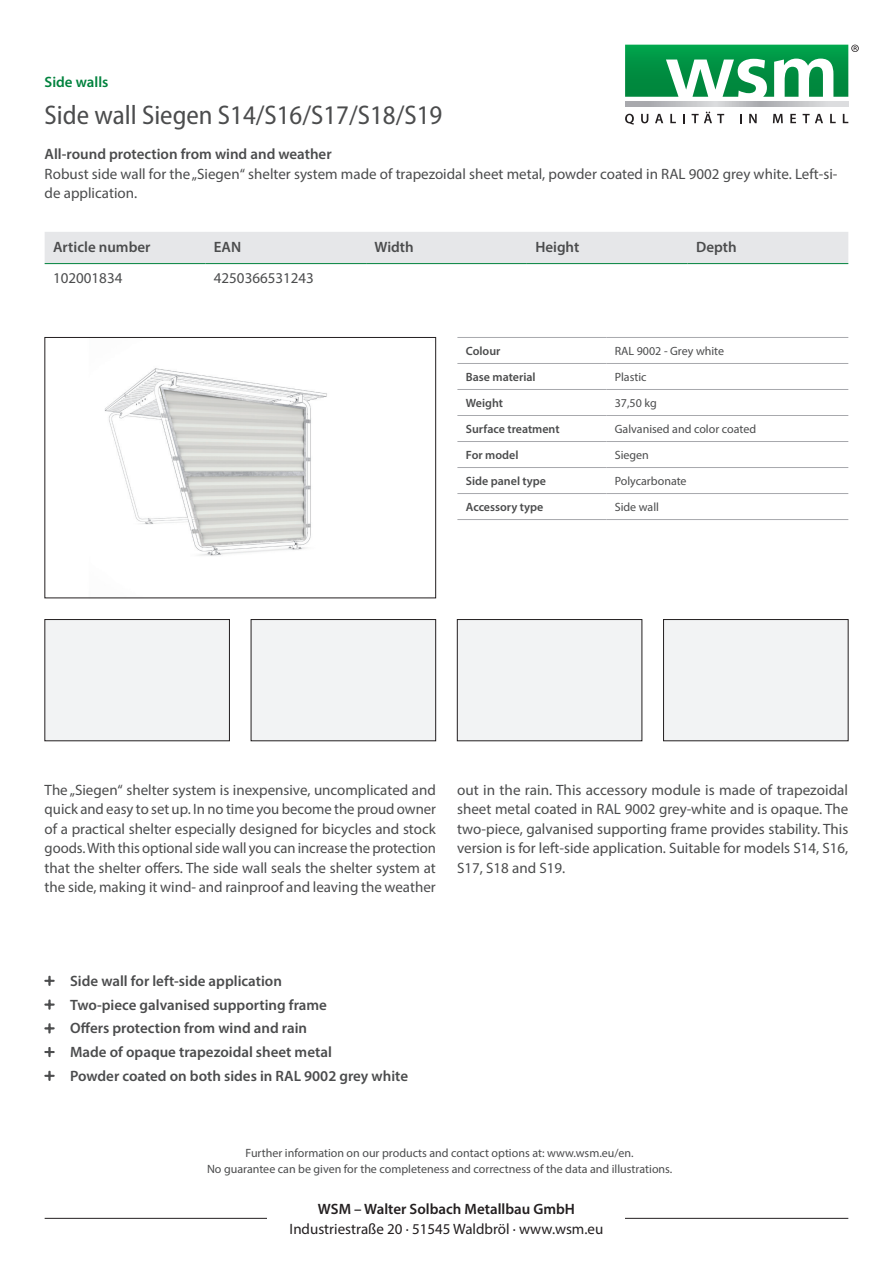
<style>
.page{position:relative;width:893px;height:1263px;background:#fff}
.page>*{position:absolute;margin:0;border:0;box-sizing:border-box;transform-origin:0 0}
.t1{font:semi-condensed 27px "Myriad Pro";color:#4b4c4d}
.t2{font:15px/19.5px "Myriad Pro";color:#4b4c4d;text-align:justify}
.t3{font:600 15px/23.7px "Myriad Pro";color:#4b4c4d}
.t4{font:15px "Myriad Pro";color:#231f20}
.t5{font:600 15px "Myriad Pro";color:#231f20}
.t6{font:600 15px "Myriad Pro";color:#00823d}
.t7{font:12px/16.5px "Myriad Pro";color:#4b4c4d;text-align:center}
.t8{font:600 12px "Myriad Pro";color:#4b4c4d}
</style>
<div class="page">
<img style="left:104px;top:368px;width:223px;height:188px">
<div style="left:45px;top:337px;width:391px;height:261px;border:1px solid #231f20"></div>
<div style="left:45px;top:619px;width:184px;height:122px;background:#f2f3f4"></div>
<div style="left:45px;top:619px;width:185px;height:122px;border:1px solid #231f20"></div>
<div style="left:251px;top:619px;width:185px;height:122px;background:#f2f3f4"></div>
<div style="left:251px;top:619px;width:185px;height:122px;border:1px solid #231f20"></div>
<div style="left:663px;top:619px;width:185px;height:122px;background:#f2f3f4"></div>
<div style="left:663px;top:619px;width:185px;height:122px;border:1px solid #231f20"></div>
<div style="left:457px;top:619px;width:185px;height:122px;background:#f2f3f4"></div>
<div style="left:457px;top:619px;width:185px;height:122px;border:1px solid #231f20"></div>
<div style="left:45px;top:232px;width:803px;height:31px;background:#e6e7e9"></div>
<hr style="left:45px;top:263px;width:160px;height:1px;background:#00823d">
<hr style="left:205px;top:263px;width:161px;height:1px;background:#00823d">
<hr style="left:366px;top:263px;width:161px;height:1px;background:#00823d">
<hr style="left:527px;top:263px;width:161px;height:1px;background:#00823d">
<hr style="left:688px;top:263px;width:160px;height:1px;background:#00823d">
<hr style="left:457px;top:337px;width:149px;height:1px;background:#a8a9ad">
<hr style="left:606px;top:337px;width:242px;height:1px;background:#a8a9ad">
<hr style="left:457px;top:363px;width:149px;height:1px;background:#a8a9ad">
<hr style="left:606px;top:363px;width:242px;height:1px;background:#a8a9ad">
<hr style="left:457px;top:389px;width:149px;height:1px;background:#a8a9ad">
<hr style="left:606px;top:389px;width:242px;height:1px;background:#a8a9ad">
<hr style="left:457px;top:415px;width:149px;height:1px;background:#a8a9ad">
<hr style="left:606px;top:415px;width:242px;height:1px;background:#a8a9ad">
<hr style="left:457px;top:441px;width:149px;height:1px;background:#a8a9ad">
<hr style="left:606px;top:441px;width:242px;height:1px;background:#a8a9ad">
<hr style="left:457px;top:467px;width:149px;height:1px;background:#a8a9ad">
<hr style="left:606px;top:467px;width:242px;height:1px;background:#a8a9ad">
<hr style="left:457px;top:493px;width:149px;height:1px;background:#a8a9ad">
<hr style="left:606px;top:493px;width:242px;height:1px;background:#a8a9ad">
<hr style="left:457px;top:519px;width:149px;height:1px;background:#a8a9ad">
<hr style="left:606px;top:519px;width:242px;height:1px;background:#a8a9ad">
<hr style="left:45px;top:1218px;width:803px;height:1px;background:#231f20">
<svg style="left:625px;top:114px;width:9px;height:11px"></svg>
<svg style="left:641px;top:114px;width:7px;height:9px"></svg>
<svg style="left:655px;top:114px;width:8px;height:9px"></svg>
<svg style="left:670px;top:114px;width:6px;height:9px"></svg>
<svg style="left:683px;top:114px;width:2px;height:9px"></svg>
<svg style="left:692px;top:112px;width:32px;height:11px"></svg>
<svg style="left:749px;top:114px;width:8px;height:9px"></svg>
<svg style="left:773px;top:114px;width:10px;height:9px"></svg>
<svg style="left:790px;top:114px;width:6px;height:9px"></svg>
<svg style="left:803px;top:114px;width:20px;height:9px"></svg>
<svg style="left:830px;top:114px;width:6px;height:9px"></svg>
<svg style="left:843px;top:114px;width:5px;height:9px"></svg>
<hr style="left:625px;top:106px;width:223px;height:1px;background:#636366">
<svg style="left:625px;top:102px;width:223px;height:4px"></svg>
<svg style="left:625px;top:45px;width:234px;height:52px"></svg>
<div style="left:268px;top:1203px;width:357px;height:30px;background:#fff"></div>
<p class="t6" style="left:45px;top:72px;width:65px">Side walls</p>
<h1 class="t1" style="left:45px;top:99px;width:399px">Side wall Siegen S14/S16/S17/S18/S19</h1>
<p class="t3" style="left:45px;top:142px;width:289px">All-round protection from wind and weather</p>
<p class="t2" style="left:45px;top:164px;width:794px">Robust side wall for the „Siegen“ shelter system made of trapezoidal sheet metal, powder coated in RAL 9002 grey white. Left-si&shy;de application.</p>
<p class="t3" style="left:53px;top:234px;width:99px">Article number</p>
<p class="t3" style="left:214px;top:234px;width:29px">EAN</p>
<p class="t3" style="left:375px;top:234px;width:41px">Width</p>
<p class="t3" style="left:535px;top:234px;width:46px">Height</p>
<p class="t3" style="left:696px;top:234px;width:42px">Depth</p>
<p class="t2" style="left:53px;top:268px;width:71px">102001834</p>
<p class="t2" style="left:214px;top:268px;width:102px">4250366531243</p>
<p class="t8" style="left:466px;top:343px;width:36px">Colour</p>
<p class="t7" style="left:615px;top:342px;width:111px">RAL 9002 - Grey white</p>
<p class="t8" style="left:466px;top:369px;width:71px">Base material</p>
<p class="t7" style="left:615px;top:368px;width:33px">Plastic</p>
<p class="t8" style="left:466px;top:395px;width:39px">Weight</p>
<p class="t7" style="left:615px;top:394px;width:43px">37,50 kg</p>
<p class="t8" style="left:466px;top:421px;width:95px">Surface treatment</p>
<p class="t7" style="left:615px;top:420px;width:143px">Galvanised and color coated</p>
<p class="t8" style="left:466px;top:447px;width:54px">For model</p>
<p class="t7" style="left:615px;top:446px;width:36px">Siegen</p>
<p class="t8" style="left:466px;top:473px;width:82px">Side panel type</p>
<p class="t7" style="left:615px;top:472px;width:73px">Polycarbonate</p>
<p class="t8" style="left:466px;top:499px;width:79px">Accessory type</p>
<p class="t7" style="left:615px;top:498px;width:46px">Side wall</p>
<p class="t2" style="left:45px;top:780px;width:393px">The „Siegen“ shelter system is inexpensive, uncomplicated and quick and easy to set up. In no time you become the proud owner of a practical shelter especially designed for bicycles and stock goods. With this optional side wall you can increase the protection that the shelter offers. The side wall seals the shelter system at the side, making it wind- and rainproof and leaving the weather</p>
<p class="t2" style="left:457px;top:780px;width:393px">out in the rain. This accessory module is made of trapezoidal sheet metal coated in RAL 9002 grey-white and is opaque. The two-piece, galvanised supporting frame provides stability. This version is for left-side application. Suitable for models S14, S16, S17, S18 and S19.</p>
<p class="t3" style="left:70px;top:968px;width:339px">Side wall for left-side application<br>Two-piece galvanised supporting frame<br>Offers protection from wind and rain<br>Made of opaque trapezoidal sheet metal<br>Powder coated on both sides in RAL 9002 grey white</p>
<p class="t7" style="left:207px;top:1144px;width:467px">Further information on our products and contact options at: www.wsm.eu/en.<br>No guarantee can be given for the completeness and correctness of the data and illustrations.</p>
<p class="t5" style="left:318px;top:1199px;width:259px">WSM – Walter Solbach Metallbau GmbH</p>
<p class="t4" style="left:290px;top:1219px;width:315px">Industriestraße 20 · 51545 Waldbröl · www.wsm.eu</p>
</div>
